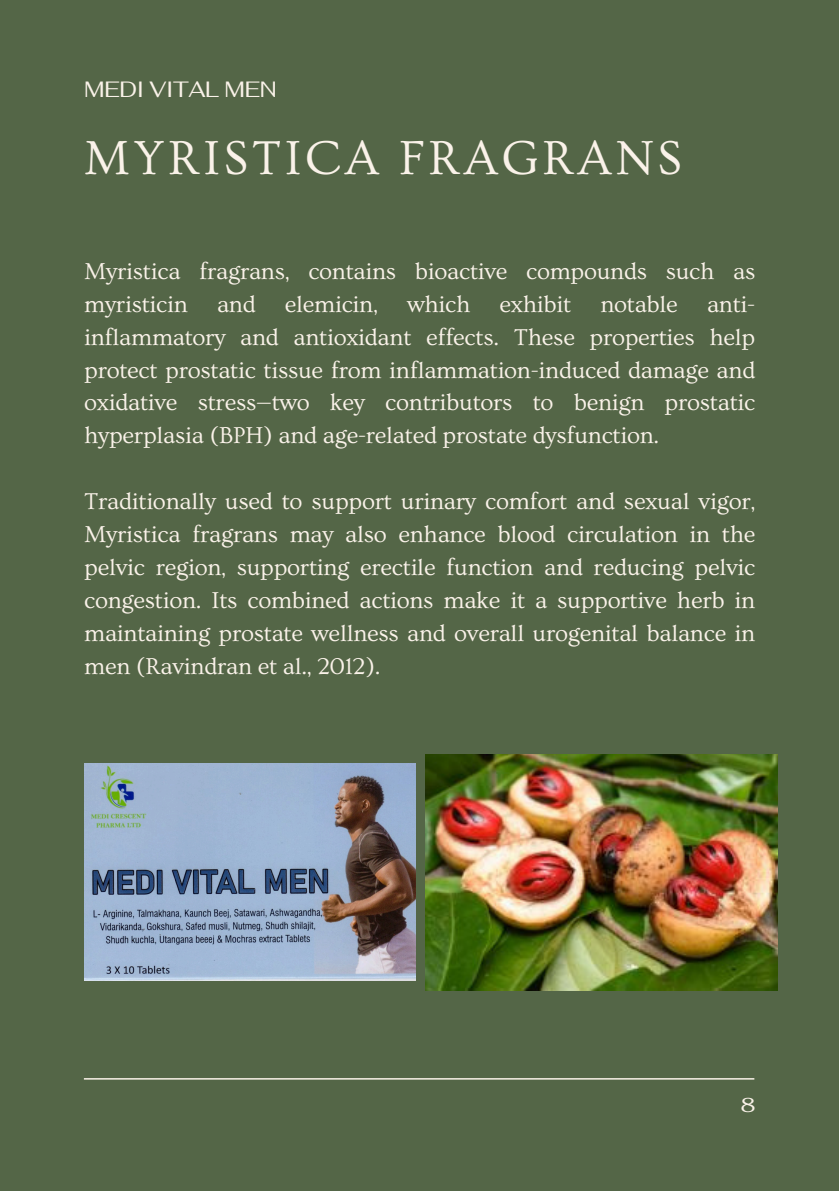
<style>
.page{position:relative;width:839px;height:1191px;background:#fff}
.page>*{position:absolute;margin:0;border:0;box-sizing:border-box;transform-origin:0 0}
.t1{font:50px "Ovo";letter-spacing:.07em;color:#faf2e9}
.t2{font:24px/33px "Ovo";letter-spacing:-.01em;color:#faf2e9;text-align:justify}
.t3{font:22px "Fahkwang";letter-spacing:-.015em;color:#faf2e9}
.t4{font:20px "Fahkwang";color:#faf2e9}
</style>
<div class="page">
<div style="left:0;top:0;width:838px;height:1190px;background:#546647"></div>
<hr style="left:84px;top:1078px;width:670px;height:2px;background:#faf2e9">
<img style="left:84px;top:763px;width:331px;height:218px">
<img style="left:425px;top:754px;width:352px;height:236px">
<p class="t3" style="left:84px;top:75px;width:194px">MEDI VITAL MEN</p>
<p class="t1" style="left:84px;top:131px;width:599px">MYRISTICA FRAGRANS</p>
<h1 class="t2" style="left:84px;top:255px;width:672px">Myristica fragrans, contains bioactive compounds such as myristicin and elemicin, which exhibit notable anti&shy;inflammatory and antioxidant effects. These properties help protect prostatic tissue from inflammation-induced damage and oxidative stress—two key contributors to benign prostatic hyperplasia (BPH) and age-related prostate dysfunction.</h1>
<p class="t2" style="left:84px;top:486px;width:672px">Traditionally used to support urinary comfort and sexual vigor, Myristica fragrans may also enhance blood circulation in the pelvic region, supporting erectile function and reducing pelvic congestion. Its combined actions make it a supportive herb in maintaining prostate wellness and overall urogenital balance in men (Ravindran et al., 2012).</p>
<p class="t4" style="left:741px;top:1092px;width:15px">8</p>
</div>
